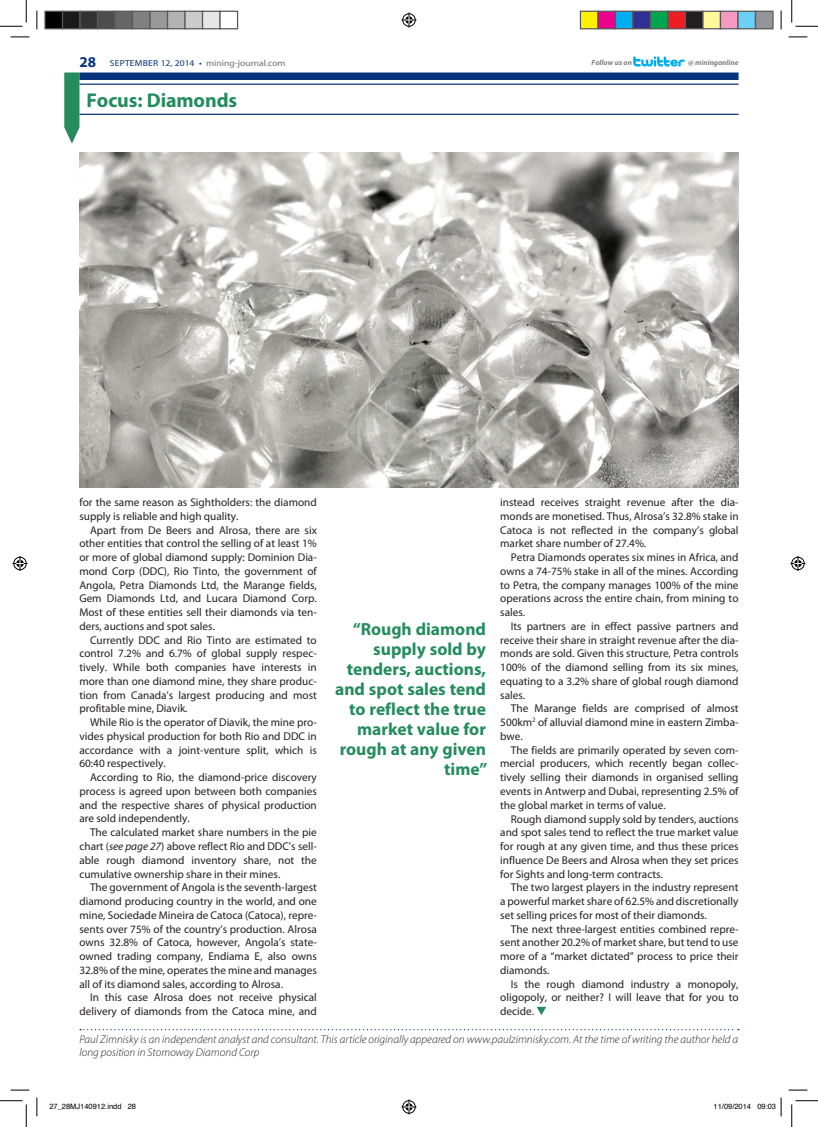
<style>
.page{position:relative;width:818px;height:1127px;background:#fff}
.page>*{position:absolute;margin:0;border:0;box-sizing:border-box;transform-origin:0 0}
.t1{font:700 20px "Myriad Pro";letter-spacing:-.005em;color:#248c5d}
.t2{font:700 17.5px/20px "Myriad Pro";color:#248c5d;text-align:right}
.t3{font:11.25px/13.8px "Myriad Pro";color:#231f20;text-align:justify}
.t4{font:italic 300 11.25px/13.8px "Myriad Pro";color:#231f20}
.t5{font:8.75px "Myriad Pro";color:#6c6d70;scale:1.1 1}
.t6{font:7.5px "Helvetica";color:#000}
.t7{font:italic 700 7.5px "Myriad Pro";color:#808285}
.s1{font-weight:700;font-size:15px;color:#08357c}
.s2{color:#08357c}
.s3{font-style:italic}
</style>
<div class="page">
<hr style="left:79px;top:83px;width:659px;height:2px;background:#08357c">
<hr style="left:79px;top:114px;width:659px;height:1px;background:#08357c">
<div style="left:79px;top:72px;width:659px;height:8px;background:#08357c"></div>
<svg style="left:633px;top:56px;width:52px;height:11px"></svg>
<svg style="left:64px;top:72px;width:15px;height:72px"></svg>
<svg style="left:536px;top:1006px;width:10px;height:8px"></svg>
<img style="left:79px;top:153px;width:659px;height:334px">
<svg style="left:11px;top:36px;width:18px;height:2px"></svg>
<svg style="left:788px;top:36px;width:19px;height:2px"></svg>
<svg style="left:11px;top:1089px;width:18px;height:1px"></svg>
<svg style="left:788px;top:1089px;width:19px;height:1px"></svg>
<svg style="left:36px;top:11px;width:2px;height:18px"></svg>
<svg style="left:36px;top:1097px;width:2px;height:18px"></svg>
<svg style="left:780px;top:11px;width:2px;height:18px"></svg>
<svg style="left:0;top:0;width:27px;height:27px"></svg>
<svg style="left:0;top:1100px;width:27px;height:26px"></svg>
<svg style="left:791px;top:0;width:27px;height:27px"></svg>
<svg style="left:791px;top:1100px;width:27px;height:26px"></svg>
<svg style="left:401px;top:13px;width:15px;height:15px"></svg>
<svg style="left:401px;top:1099px;width:15px;height:15px"></svg>
<svg style="left:13px;top:556px;width:15px;height:15px"></svg>
<svg style="left:790px;top:556px;width:15px;height:15px"></svg>
<div style="left:45px;top:11px;width:18px;height:18px;background:#000"></div>
<div style="left:44px;top:11px;width:19px;height:18px;border:1px solid #595959"></div>
<div style="left:63px;top:11px;width:17px;height:18px;background:#1a1a1a"></div>
<div style="left:62px;top:11px;width:19px;height:18px;border:1px solid #595959"></div>
<div style="left:80px;top:11px;width:18px;height:18px;background:#333"></div>
<div style="left:79px;top:11px;width:19px;height:18px;border:1px solid #595959"></div>
<div style="left:98px;top:11px;width:17px;height:18px;background:#4d4d4d"></div>
<div style="left:97px;top:11px;width:19px;height:18px;border:1px solid #595959"></div>
<div style="left:115px;top:11px;width:18px;height:18px;background:#666"></div>
<div style="left:114px;top:11px;width:19px;height:18px;border:1px solid #595959"></div>
<div style="left:133px;top:11px;width:17px;height:18px;background:#808080"></div>
<div style="left:132px;top:11px;width:19px;height:18px;border:1px solid #595959"></div>
<div style="left:150px;top:11px;width:18px;height:18px;background:#999"></div>
<div style="left:149px;top:11px;width:19px;height:18px;border:1px solid #595959"></div>
<div style="left:168px;top:11px;width:17px;height:18px;background:#b3b3b3"></div>
<div style="left:167px;top:11px;width:19px;height:18px;border:1px solid #595959"></div>
<div style="left:185px;top:11px;width:18px;height:18px;background:#ccc"></div>
<div style="left:184px;top:11px;width:19px;height:18px;border:1px solid #595959"></div>
<div style="left:203px;top:11px;width:17px;height:18px;background:#e6e6e6"></div>
<div style="left:202px;top:11px;width:19px;height:18px;border:1px solid #595959"></div>
<div style="left:219px;top:11px;width:19px;height:18px;border:1px solid #595959"></div>
<div style="left:580px;top:11px;width:18px;height:18px;background:#fff101"></div>
<div style="left:580px;top:11px;width:18px;height:18px;border:1px solid #595959"></div>
<div style="left:598px;top:11px;width:17px;height:18px;background:#ed028c"></div>
<div style="left:597px;top:11px;width:19px;height:18px;border:1px solid #595959"></div>
<div style="left:615px;top:11px;width:18px;height:18px;background:#00aeef"></div>
<div style="left:615px;top:11px;width:18px;height:18px;border:1px solid #595959"></div>
<div style="left:633px;top:11px;width:17px;height:18px;background:#2e3092"></div>
<div style="left:632px;top:11px;width:19px;height:18px;border:1px solid #595959"></div>
<div style="left:650px;top:11px;width:18px;height:18px;background:#00a54f"></div>
<div style="left:650px;top:11px;width:18px;height:18px;border:1px solid #595959"></div>
<div style="left:668px;top:11px;width:17px;height:18px;background:#ee1d23"></div>
<div style="left:667px;top:11px;width:19px;height:18px;border:1px solid #595959"></div>
<div style="left:685px;top:11px;width:18px;height:18px;background:#231f20"></div>
<div style="left:685px;top:11px;width:18px;height:18px;border:1px solid #595959"></div>
<div style="left:703px;top:11px;width:17px;height:18px;background:#fff79a"></div>
<div style="left:702px;top:11px;width:19px;height:18px;border:1px solid #595959"></div>
<div style="left:720px;top:11px;width:18px;height:18px;background:#f499c2"></div>
<div style="left:720px;top:11px;width:18px;height:18px;border:1px solid #595959"></div>
<div style="left:738px;top:11px;width:17px;height:18px;background:#6bcff6"></div>
<div style="left:737px;top:11px;width:19px;height:18px;border:1px solid #595959"></div>
<div style="left:755px;top:11px;width:18px;height:18px;background:#939598"></div>
<div style="left:755px;top:11px;width:18px;height:18px;border:1px solid #595959"></div>
<svg style="left:780px;top:1097px;width:2px;height:18px"></svg>
<p class="t5" style="left:79px;top:58px;width:189px"><span class="s1">28</span> <span class="s2">SEPTEMBER 12, 2014 •</span> mining-journal.com</p>
<p class="t7" style="left:591px;top:59px;width:42px">Follow us on</p>
<p class="t7" style="left:688px;top:59px;width:52px">@ miningonline</p>
<h1 class="t1" style="left:86px;top:89px;width:152px">Focus: Diamonds</h1>
<p class="t3" style="left:79px;top:495px;width:239px">for the same reason as Sightholders: the diamond supply is reliable and high quality.</p>
<p class="t3" style="left:79px;top:523px;width:239px;text-indent:11px">Apart from De Beers and Alrosa, there are six other entities that control the selling of at least 1% or more of global diamond supply: Dominion Dia&shy;mond Corp (DDC), Rio Tinto, the government of Angola, Petra Diamonds Ltd, the Marange fields, Gem Diamonds Ltd, and Lucara Diamond Corp.<br>Most of these entities sell their diamonds via ten&shy;ders, auctions and spot sales.</p>
<p class="t3" style="left:79px;top:633px;width:239px;text-indent:11px">Currently DDC and Rio Tinto are estimated to control 7.2% and 6.7% of global supply respec&shy;tively. While both companies have interests in more than one diamond mine, they share produc&shy;tion from Canada’s largest producing and most profitable mine, Diavik.</p>
<p class="t3" style="left:79px;top:715px;width:239px;text-indent:11px">While Rio is the operator of Diavik, the mine pro&shy;vides physical production for both Rio and DDC in accordance with a joint-venture split, which is 60:40 respectively.</p>
<p class="t3" style="left:79px;top:770px;width:239px;text-indent:11px">According to Rio, the diamond-price discovery process is agreed upon between both companies and the respective shares of physical production are sold independently.</p>
<p class="t3" style="left:79px;top:825px;width:239px;text-indent:11px">The calculated market share numbers in the pie chart (<span class="s3">see page 27</span>) above reflect Rio and DDC’s sell&shy;able rough diamond inventory share, not the cumulative ownership share in their mines.</p>
<p class="t3" style="left:79px;top:880px;width:239px;text-indent:11px">The government of Angola is the seventh-largest diamond producing country in the world, and one mine, Sociedade Mineira de Catoca (Catoca), repre&shy;sents over 75% of the country’s production. Alrosa owns 32.8% of Catoca, however, Angola’s state&shy;owned trading company, Endiama E, also owns 32.8% of the mine, operates the mine and manages all of its diamond sales, according to Alrosa.</p>
<p class="t3" style="left:79px;top:990px;width:239px;text-align:right">In this case Alrosa does not receive physical delivery of diamonds from the Catoca mine, and</p>
<p class="t4" style="left:79px;top:1032px;width:660px">Paul Zimnisky is an independent analyst and consultant. This article originally appeared on www.paulzimnisky.com. At the time of writing the author held a long position in Stornoway Diamond Corp</p>
<p class="t3" style="left:500px;top:495px;width:240px">instead receives straight revenue after the dia&shy;monds are monetised. Thus, Alrosa’s 32.8% stake in Catoca is not reflected in the company’s global market share number of 27.4%.</p>
<p class="t3" style="left:500px;top:550px;width:240px;text-indent:11px">Petra Diamonds operates six mines in Africa, and owns a 74-75% stake in all of the mines. According to Petra, the company manages 100% of the mine operations across the entire chain, from mining to sales.</p>
<p class="t3" style="left:500px;top:619px;width:240px;text-indent:11px">Its partners are in effect passive partners and receive their share in straight revenue after the dia&shy;monds are sold. Given this structure, Petra controls 100% of the diamond selling from its six mines, equating to a 3.2% share of global rough diamond sales.</p>
<p class="t3" style="left:500px;top:701px;width:240px;text-indent:11px">The Marange fields are comprised of almost 500km<sup>2</sup> of alluvial diamond mine in eastern Zimba&shy;bwe.</p>
<p class="t3" style="left:500px;top:743px;width:240px;text-indent:11px">The fields are primarily operated by seven com&shy;mercial producers, which recently began collec&shy;tively selling their diamonds in organised selling events in Antwerp and Dubai, representing 2.5% of the global market in terms of value.</p>
<p class="t3" style="left:500px;top:811px;width:240px;text-indent:11px">Rough diamond supply sold by tenders, auctions and spot sales tend to reflect the true market value for rough at any given time, and thus these prices influence De Beers and Alrosa when they set prices for Sights and long-term contracts.</p>
<p class="t3" style="left:500px;top:880px;width:240px;text-indent:11px">The two largest players in the industry represent a powerful market share of 62.5% and discretionally set selling prices for most of their diamonds.</p>
<p class="t3" style="left:500px;top:921px;width:240px;text-indent:11px">The next three-largest entities combined repre&shy;sent another 20.2% of market share, but tend to use more of a “market dictated” process to price their diamonds.</p>
<p class="t3" style="left:500px;top:976px;width:240px;text-indent:11px">Is the rough diamond industry a monopoly, oligopoly, or neither? I will leave that for you to decide.</p>
<h2 class="t2" style="left:335px;top:619px;width:154px">“Rough diamond supply sold by tenders, auctions, and spot sales tend to reflect the true market value for rough at any given time”</h2>
<p class="t6" style="left:49px;top:1100px;width:88px">27_28MJ140912.indd 28</p>
<p class="t6" style="left:713px;top:1100px;width:64px">11/09/2014 09:03</p>
</div>
